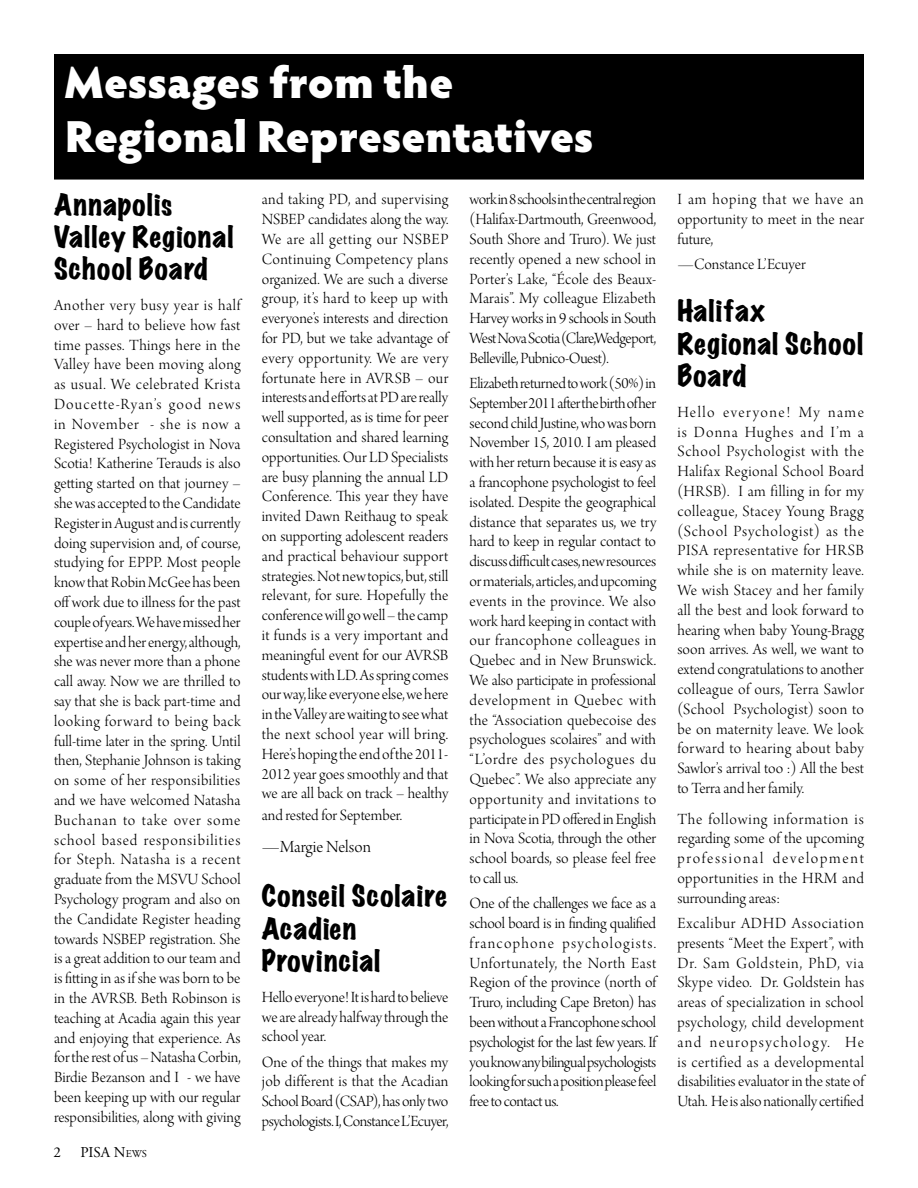
<style>
.page{position:relative;width:918px;height:1188px;background:#fff}
.page>*{position:absolute;margin:0;border:0;box-sizing:border-box;transform-origin:0 0}
.t1{font:900 45px/54px "Hypatia Sans Pro";letter-spacing:-.005em;color:#fff}
.t2{font:expanded 27px/32.4px "Marker Felt";letter-spacing:.045em;color:#000}
.t3{font:18px "Arno Pro Light Display";color:#000}
.t4{font:16.5px/19.8px "Arno Pro Light Display";letter-spacing:-.005em;color:#000;text-align:justify}
.t5{font:15px "Adobe Garamond";color:#000}
.s1{font-size:10.5px}
</style>
<div class="page">
<div style="left:55px;top:55px;width:808px;height:124px;background:#000"></div>
<div style="left:54px;top:54px;width:810px;height:126px;border:2px solid #000"></div>
<h1 class="t1" style="left:64px;top:53px;width:531px">Messages from the<br>Regional Representatives</h1>
<p class="t4" style="left:470px;top:191px;width:188px">work in 8 schools in the central region (Halifax-Dartmouth, Greenwood, South Shore and Truro). We just recently opened a new school in Porter’s Lake, “École des Beaux-Marais”. My colleague Elizabeth Harvey works in 9 schools in South West Nova Scotia (Clare,Wedgeport, Belleville, Pubnico-Ouest).</p>
<p class="t4" style="left:470px;top:374px;width:188px">Elizabeth returned to work (50%) in September 2011 after the birth of her second child Justine, who was born November 15, 2010. I am pleased with her return because it is easy as a francophone psychologist to feel isolated. Despite the geographical distance that separates us, we try hard to keep in regular contact to discuss difficult cases, new resources or materials, articles, and upcoming events in the province. We also work hard keeping in contact with our francophone colleagues in Quebec and in New Brunswick.<br>We also participate in professional development in Quebec with the “Association quebecoise des psychologues scolaires” and with “L’ordre des psychologues du Quebec”. We also appreciate any opportunity and invitations to participate in PD offered in English in Nova Scotia, through the other school boards, so please feel free to call us.</p>
<p class="t4" style="left:470px;top:895px;width:188px">One of the challenges we face as a school board is in finding qualified francophone psychologists.<br>Unfortunately, the North East Region of the province (north of Truro, including Cape Breton) has been without a Francophone school psychologist for the last few years. If you know any bilingual psychologists looking for such a position please feel free to contact us.</p>
<h2 class="t2" style="left:54px;top:188px;width:181px">Annapolis<br>Valley Regional<br>School Board</h2>
<p class="t4" style="left:54px;top:296px;width:188px">Another very busy year is half over – hard to believe how fast time passes. Things here in the Valley have been moving along as usual. We celebrated Krista Doucette-Ryan’s good news in November - she is now a Registered Psychologist in Nova Scotia! Katherine Terauds is also getting started on that journey – she was accepted to the Candidate Register in August and is currently doing supervision and, of course, studying for EPPP. Most people know that Robin McGee has been off work due to illness for the past couple of years. We have missed her expertise and her energy, although, she was never more than a phone call away. Now we are thrilled to say that she is back part-time and looking forward to being back full-time later in the spring. Until then, Stephanie Johnson is taking on some of her responsibilities and we have welcomed Natasha Buchanan to take over some school based responsibilities for Steph. Natasha is a recent graduate from the MSVU School Psychology program and also on the Candidate Register heading towards NSBEP registration. She is a great addition to our team and is fitting in as if she was born to be in the AVRSB. Beth Robinson is teaching at Acadia again this year and enjoying that experience. As for the rest of us – Natasha Corbin, Birdie Bezanson and I - we have been keeping up with our regular responsibilities, along with giving</p>
<p class="t4" style="left:262px;top:191px;width:188px">and taking PD, and supervising NSBEP candidates along the way.<br>We are all getting our NSBEP Continuing Competency plans organized. We are such a diverse group, it’s hard to keep up with everyone’s interests and direction for PD, but we take advantage of every opportunity. We are very fortunate here in AVRSB – our interests and efforts at PD are really well supported, as is time for peer consultation and shared learning opportunities. Our LD Specialists are busy planning the annual LD Conference. This year they have invited Dawn Reithaug to speak on supporting adolescent readers and practical behaviour support strategies. Not new topics, but, still relevant, for sure. Hopefully the conference will go well – the camp it funds is a very important and meaningful event for our AVRSB students with LD. As spring comes our way, like everyone else, we here in the Valley are waiting to see what the next school year will bring.<br>Here’s hoping the end of the 2011- 2012 year goes smoothly and that we are all back on track – healthy</p>
<p class="t4" style="left:262px;top:806px;width:142px">and rested for September.</p>
<p class="t3" style="left:262px;top:837px;width:111px">—Margie Nelson</p>
<h2 class="t2" style="left:262px;top:879px;width:187px">Conseil Scolaire<br>Acadien<br>Provincial</h2>
<p class="t4" style="left:262px;top:988px;width:188px">Hello everyone! It is hard to believe we are already halfway through the school year.</p>
<p class="t4" style="left:262px;top:1053px;width:188px">One of the things that makes my job different is that the Acadian School Board (CSAP), has only two psychologists. I, Constance L’Ecuyer,</p>
<p class="t5" style="left:53px;top:1144px;width:9px">2</p>
<p class="t5" style="left:80px;top:1144px;width:67px">PISA N<span class="s1">EWS</span></p>
<p class="t4" style="left:677px;top:191px;width:188px">I am hoping that we have an opportunity to meet in the near future,</p>
<p class="t4" style="left:677px;top:256px;width:130px">—Constance L’Ecuyer</p>
<h2 class="t2" style="left:677px;top:294px;width:187px">Halifax<br>Regional School<br>Board</h2>
<p class="t4" style="left:677px;top:403px;width:188px">Hello everyone! My name is Donna Hughes and I’m a School Psychologist with the Halifax Regional School Board (HRSB). I am filling in for my colleague, Stacey Young Bragg (School Psychologist) as the PISA representative for HRSB while she is on maternity leave.<br>We wish Stacey and her family all the best and look forward to hearing when baby Young-Bragg soon arrives. As well, we want to extend congratulations to another colleague of ours, Terra Sawlor (School Psychologist) soon to be on maternity leave. We look forward to hearing about baby Sawlor’s arrival too :) All the best to Terra and her family.</p>
<p class="t4" style="left:677px;top:810px;width:188px">The following information is regarding some of the upcoming professional development opportunities in the HRM and surrounding areas:</p>
<p class="t4" style="left:677px;top:914px;width:188px">Excalibur ADHD Association presents “Meet the Expert”, with Dr. Sam Goldstein, PhD, via Skype video. Dr. Goldstein has areas of specialization in school psychology, child development and neuropsychology. He is certified as a developmental disabilities evaluator in the state of Utah. He is also nationally certified</p>
</div>
